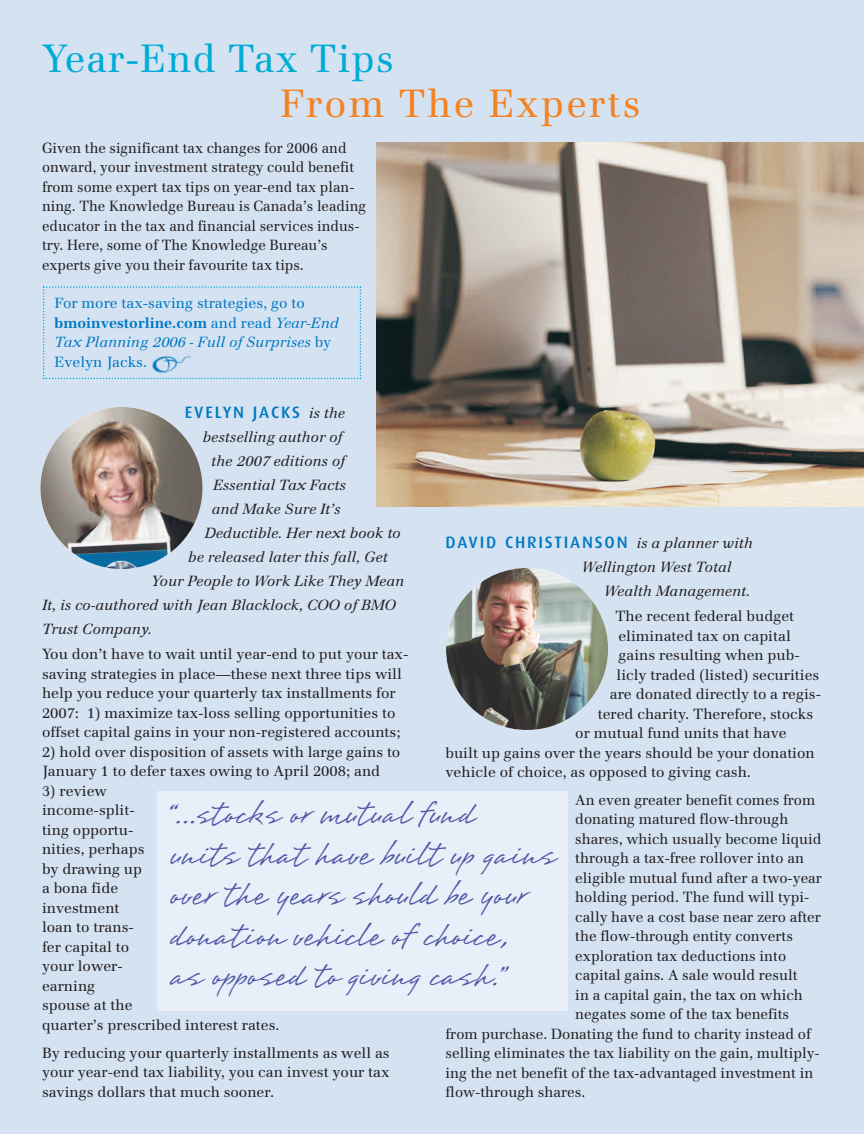
<style>
.page{position:relative;width:864px;height:1134px;background:#d4e2f2}
.page>*{position:absolute;margin:0;border:0;box-sizing:border-box;transform-origin:0 0}
.t1{font:40.5px/40.5px "Brisa";color:#4d56a5}
.t2{font:39px "Emona";letter-spacing:.03em;color:#00acd5}
.t3{font:39px "Emona";letter-spacing:.055em;color:#f58220}
.t4{font:500 16.5px "Dax";letter-spacing:.11em;color:#0079c2}
.t5{font:14.7px/19.5px "Emona";color:#231f20}
.t6{font:italic 14.7px/24px "Emona";color:#231f20}
.t7{font:14.7px/19.5px "Emona";color:#0079c2}
.s1{font-weight:700}
.s2{font-style:italic}
.s3{font-family:"Emona";font-weight:400;font-style:italic;font-size:14.7px;color:#231f20}
</style>
<div class="page">
<img style="left:40px;top:407px;width:162px;height:162px">
<img style="left:446px;top:568px;width:162px;height:162px">
<img style="left:377px;top:142px;width:486px;height:364px">
<div style="left:158px;top:791px;width:410px;height:219px;background:#e8eff8"></div>
<svg style="left:43px;top:286px;width:318px;height:93px"></svg>
<img style="left:150px;top:350px;width:46px;height:26px">
<h2 class="t2" style="left:42px;top:36px;width:353px">Year-End Tax Tips</h2>
<h2 class="t3" style="left:280px;top:81px;width:362px">From The Experts</h2>
<p class="t5" style="left:42px;top:138px;width:326px">Given the significant tax changes for 2006 and onward, your investment strategy could benefit from some expert tax tips on year-end tax plan&shy;ning. The Knowledge Bureau is Canada’s leading educator in the tax and financial services indus&shy;try. Here, some of The Knowledge Bureau’s experts give you their favourite tax tips.</p>
<p class="t7" style="left:55px;top:294px;width:286px">For more tax-saving strategies, go to <span class="s1">bmoinvestorline.com</span> and read <span class="s2">Year-End<br>Tax Planning 2006 - Full of Surprises</span> by<br>Evelyn Jacks.</p>
<p class="t4" style="left:185px;top:405px;width:162px">EVELYN JACKS <span class="s3">is the</span></p>
<p class="t6" style="left:203px;top:425px;width:141px">bestselling author of</p>
<p class="t6" style="left:211px;top:449px;width:135px">the 2007 editions of</p>
<p class="t6" style="left:213px;top:473px;width:134px">Essential Tax Facts</p>
<p class="t6" style="left:212px;top:497px;width:131px">and Make Sure It’s</p>
<p class="t6" style="left:204px;top:521px;width:198px">Deductible. Her next book to</p>
<p class="t6" style="left:188px;top:545px;width:201px">be released later this fall, Get</p>
<p class="t6" style="left:151px;top:569px;width:254px">Your People to Work Like They Mean</p>
<p class="t6" style="left:42px;top:593px;width:355px">It, is co-authored with Jean Blacklock, COO of BMO</p>
<p class="t6" style="left:42px;top:617px;width:111px">Trust Company.</p>
<p class="t5" style="left:42px;top:644px;width:368px">You don’t have to wait until year-end to put your tax&shy;saving strategies in place—these next three tips will help you reduce your quarterly tax installments for 2007: 1) maximize tax-loss selling opportunities to offset capital gains in your non-registered accounts;</p>
<p class="t5" style="left:42px;top:742px;width:360px">2) hold over disposition of assets with large gains to<br>January 1 to defer taxes owing to April 2008; and</p>
<p class="t5" style="left:42px;top:781px;width:239px">3) review<br>income-split-<br>ting opportu-<br>nities, perhaps<br>by drawing up<br>a bona fide<br>investment<br>loan to trans-<br>fer capital to<br>your lower-<br>earning<br>spouse at the<br>quarter’s prescribed interest rates.</p>
<p class="t5" style="left:42px;top:1043px;width:349px;text-align:justify">By reducing your quarterly installments as well as your year-end tax liability, you can invest your tax savings dollars that much sooner.</p>
<p class="t4" style="left:446px;top:535px;width:309px">DAVID CHRISTIANSON <span class="s3">is a planner with</span></p>
<p class="t6" style="left:604px;top:554px;width:148px;text-indent:-22px">Wellington West Total<br>Wealth Management.</p>
<p class="t5" style="left:615px;top:606px;width:180px">The recent federal budget</p>
<p class="t5" style="left:618px;top:626px;width:174px">eliminated tax on capital</p>
<p class="t5" style="left:619px;top:645px;width:183px">gains resulting when pub-</p>
<p class="t5" style="left:617px;top:665px;width:204px">licly traded (listed) securities</p>
<p class="t5" style="left:610px;top:684px;width:213px">are donated directly to a regis-</p>
<p class="t5" style="left:598px;top:704px;width:217px">tered charity. Therefore, stocks</p>
<p class="t5" style="left:575px;top:723px;width:213px">or mutual fund units that have</p>
<p class="t5" style="left:446px;top:743px;width:371px">built up gains over the years should be your donation</p>
<p class="t5" style="left:446px;top:762px;width:307px">vehicle of choice, as opposed to giving cash.</p>
<p class="t5" style="left:575px;top:790px;width:242px">An even greater benefit comes from</p>
<p class="t5" style="left:575px;top:809px;width:215px">donating matured flow-through</p>
<p class="t5" style="left:575px;top:829px;width:248px">shares, which usually become liquid</p>
<p class="t5" style="left:575px;top:848px;width:230px">through a tax-free rollover into an</p>
<p class="t5" style="left:575px;top:868px;width:248px">eligible mutual fund after a two-year</p>
<p class="t5" style="left:575px;top:887px;width:236px">holding period. The fund will typi-</p>
<p class="t5" style="left:575px;top:907px;width:247px">cally have a cost base near zero after</p>
<p class="t5" style="left:575px;top:926px;width:219px">the flow-through entity converts</p>
<p class="t5" style="left:575px;top:946px;width:212px">exploration tax deductions into</p>
<p class="t5" style="left:575px;top:965px;width:224px">capital gains. A sale would result</p>
<p class="t5" style="left:575px;top:985px;width:229px">in a capital gain, the tax on which</p>
<p class="t5" style="left:575px;top:1004px;width:215px">negates some of the tax benefits</p>
<p class="t5" style="left:446px;top:1024px;width:367px">from purchase. Donating the fund to charity instead of</p>
<p class="t5" style="left:446px;top:1043px;width:376px">selling eliminates the tax liability on the gain, multiply-</p>
<p class="t5" style="left:446px;top:1063px;width:369px">ing the net benefit of the tax-advantaged investment in</p>
<p class="t5" style="left:446px;top:1082px;width:141px">flow-through shares.</p>
<h1 class="t1" style="left:169px;top:789px;width:388px">“...stocks or mutual fund<br>units that have built up gains over the years should be your donation vehicle of choice,<br>as opposed to giving cash.”</h1>
</div>
